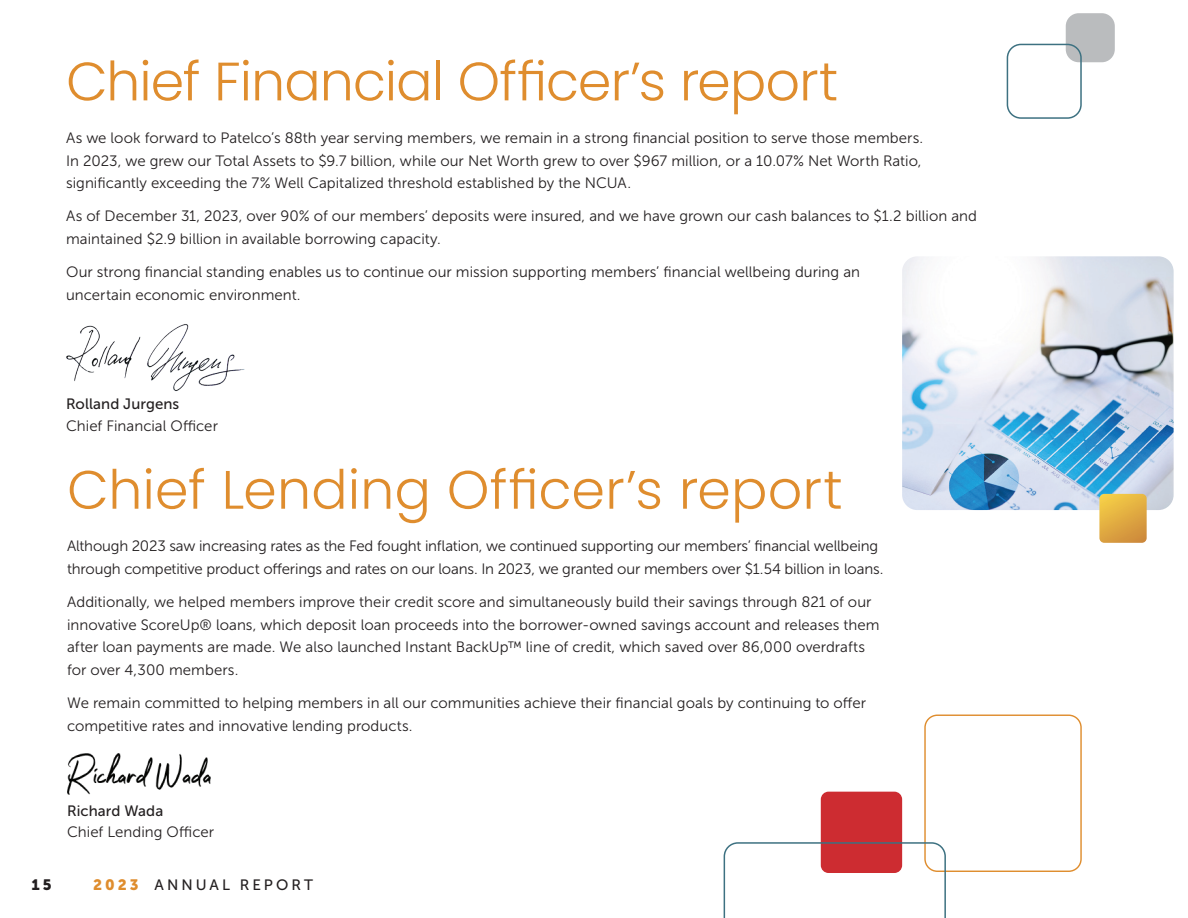
<style>
.page{position:relative;width:1188px;height:918px;background:#fff}
.page>*{position:absolute;margin:0;border:0;box-sizing:border-box;transform-origin:0 0}
.t1{font:300 54px "Poppins";letter-spacing:-.015em;color:#df8d2e}
.t2{font:15px/22.5px "Museo Sans 300";color:#231f20}
.t3{font:15px "Museo Sans 500";letter-spacing:.01em;color:#231f20}
.t4{font:15px "Museo Sans 500";letter-spacing:.205em;color:#231f20}
.t5{font:15px "Museo Sans 900";color:#231f20}
.s1{font-family:"Museo Sans 900";color:#df8d2e}
</style>
<div class="page">
<div style="left:821px;top:792px;width:81px;height:81px;background:#cd2c31;border-radius:8px"></div>
<div style="left:924px;top:715px;width:158px;height:157px;border:1px solid #df8d2e;border-radius:12px"></div>
<svg style="left:724px;top:842px;width:222px;height:76px"></svg>
<div style="left:1066px;top:13px;width:49px;height:49px;background:#babcbe;border-radius:13px"></div>
<div style="left:1007px;top:44px;width:75px;height:75px;border:2px solid #3d7181;border-radius:14px"></div>
<img style="left:67px;top:754px;width:143px;height:40px">
<img style="left:66px;top:324px;width:179px;height:67px">
<img style="left:902px;top:256px;width:272px;height:254px">
<svg style="left:1099px;top:494px;width:48px;height:49px;background:#e1ad46"></svg>
<h1 class="t1" style="left:66px;top:50px;width:774px">Chief Financial Officer’s report</h1>
<p class="t2" style="left:66px;top:127px;width:859px;text-align:justify">As we look forward to Patelco’s 88th year serving members, we remain in a strong financial position to serve those members.<br>In 2023, we grew our Total Assets to $9.7 billion, while our Net Worth grew to over $967 million, or a 10.07% Net Worth Ratio, significantly exceeding the 7% Well Capitalized threshold established by the NCUA.</p>
<p class="t2" style="left:66px;top:205px;width:912px">As of December 31, 2023, over 90% of our members’ deposits were insured, and we have grown our cash balances to $1.2 billion and maintained $2.9 billion in available borrowing capacity.</p>
<p class="t2" style="left:66px;top:261px;width:795px">Our strong financial standing enables us to continue our mission supporting members’ financial wellbeing during an uncertain economic environment.</p>
<p class="t3" style="left:66px;top:395px;width:115px">Rolland Jurgens</p>
<p class="t2" style="left:66px;top:415px;width:153px">Chief Financial Officer</p>
<h1 class="t1" style="left:67px;top:458px;width:777px">Chief Lending Officer’s report</h1>
<p class="t2" style="left:67px;top:535px;width:818px">Although 2023 saw increasing rates as the Fed fought inflation, we continued supporting our members’ financial wellbeing through competitive product offerings and rates on our loans. In 2023, we granted our members over $1.54 billion in loans.</p>
<p class="t2" style="left:67px;top:591px;width:814px">Additionally, we helped members improve their credit score and simultaneously build their savings through 821 of our innovative ScoreUp® loans, which deposit loan proceeds into the borrower-owned savings account and releases them after loan payments are made. We also launched Instant BackUp™ line of credit, which saved over 86,000 overdrafts for over 4,300 members.</p>
<p class="t2" style="left:67px;top:692px;width:801px">We remain committed to helping members in all our communities achieve their financial goals by continuing to offer competitive rates and innovative lending products.</p>
<p class="t3" style="left:67px;top:802px;width:98px">Richard Wada</p>
<p class="t2" style="left:67px;top:820px;width:148px">Chief Lending Officer</p>
<p class="t5" style="left:31px;top:876px;width:22px">15</p>
<p class="t4" style="left:93px;top:877px;width:221px"><span class="s1">2023</span> ANNUAL REPORT</p>
</div>
